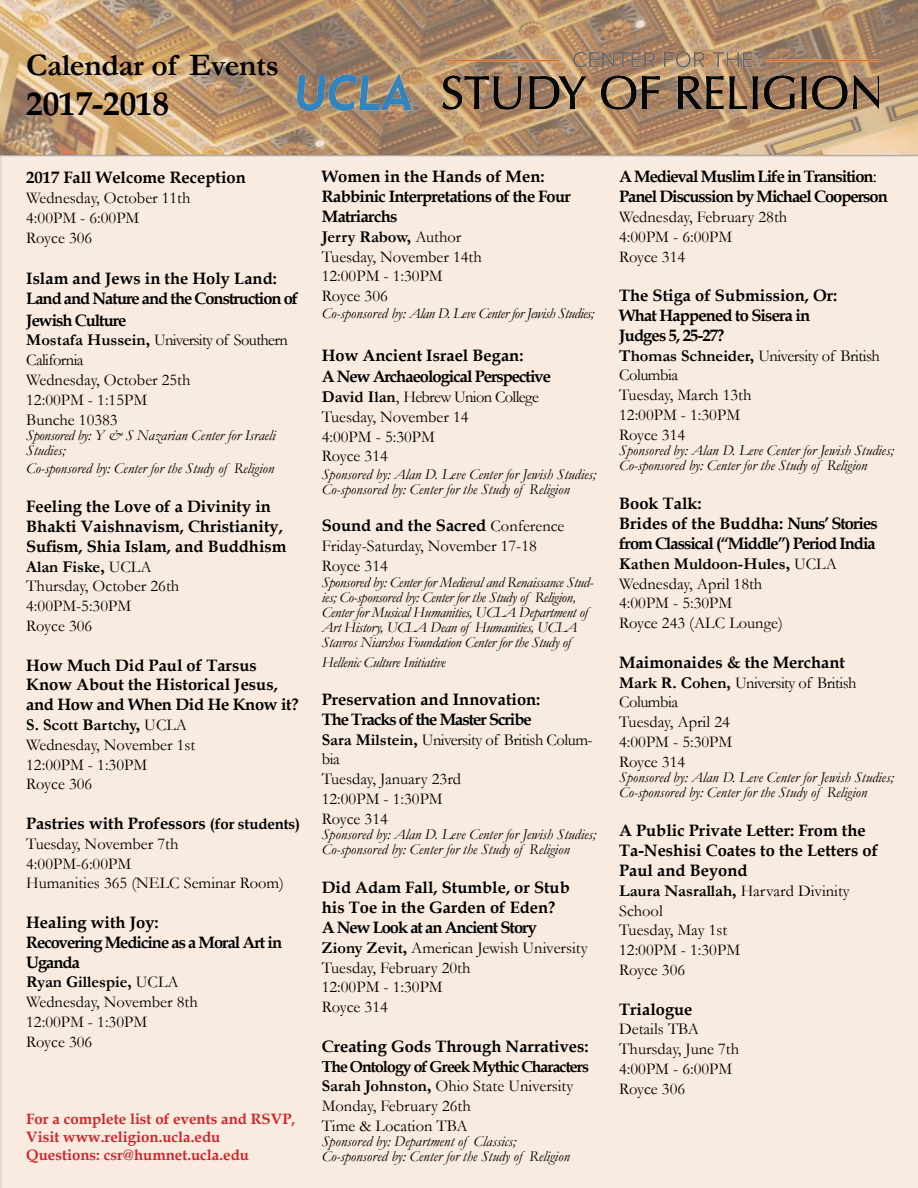
<style>
.page{position:relative;width:918px;height:1188px;background:#fff}
.page>*{position:absolute;margin:0;border:0;box-sizing:border-box;transform-origin:0 0}
.t1{font:700 33px "Book Antiqua";color:#000}
.t2{font:700 31.5px "Garamond";letter-spacing:-.01em;color:#000}
.t3{font:16.5px/19.8px "Garamond";color:#000}
.t4{font:700 16.5px/19.8px "Book Antiqua";color:#000}
.t5{font:700 16.5px/19.8px "Book Antiqua";letter-spacing:-.06em;color:#000}
.t6{font:16.5px/19.8px "Garamond";letter-spacing:-.02em;color:#000}
.t7{font:16.5px/19.8px "Garamond";letter-spacing:-.025em;color:#000}
.t8{font:16.5px/19.8px "Garamond";letter-spacing:-.03em;color:#000}
.t9{font:700 16.5px/19.8px "Book Antiqua";letter-spacing:-.04em;color:#000}
.t10{font:700 16.5px/19.8px "Book Antiqua";letter-spacing:-.05em;color:#000}
.t11{font:700 15.75px "Book Antiqua";letter-spacing:-.06em;color:#000}
.t12{font:italic 15px/15px "Garamond";color:#000}
.t13{font:italic 15px/15px "Garamond";letter-spacing:-.02em;color:#000}
.t14{font:700 15px/18px "Book Antiqua";color:#d2232a}
.t15{font:italic 15px "Garamond";letter-spacing:-.03em;color:#000}
.s1{font-weight:700}
.s2{font-size:15px}
.s3{font-family:"Garamond";font-weight:400}
.s4{font-weight:400}
</style>
<div class="page">
<div style="left:0;top:156px;width:918px;height:1032px;background:#f9ebdf"></div>
<svg style="left:0;top:0;width:918px;height:156px;background:#bc9a75"></svg>
<img style="left:286px;top:52px;width:592px;height:76px">
<h2 class="t2" style="left:26px;top:44px;width:254px">Calendar of Events</h2>
<h1 class="t1" style="left:26px;top:81px;width:144px">2017-2018</h1>
<p class="t4" style="left:26px;top:168px;width:221px">2017 Fall Welcome Reception</p>
<p class="t3" style="left:26px;top:188px;width:166px">Wednesday, October 11th<br>4:00PM - 6:00PM<br>Royce 306</p>
<p class="t5" style="left:26px;top:269px;width:274px">Islam and Jews in the Holy Land:<br>Land and Nature and the Construction of</p>
<p class="t5" style="left:26px;top:310px;width:102px">Jewish Culture</p>
<p class="t3" style="left:26px;top:330px;width:263px"><span class="s1">Mostafa Hussein,</span> University of Southern<br>California<br>Wednesday, October 25th<br>12:00PM - 1:15PM<br>Bunche 10383</p>
<p class="t12" style="left:26px;top:427px;width:251px">Sponsored by: Y &amp; S Nazarian Center for Israeli<br>Studies;</p>
<p class="t12" style="left:26px;top:460px;width:249px">Co-sponsored by: Center for the Study of Religion</p>
<p class="t4" style="left:26px;top:497px;width:262px">Feeling the Love of a Divinity in<br>Bhakti Vaishnavism, Christianity,<br>Sufism, Shia Islam, and Buddhism</p>
<p class="t3" style="left:26px;top:556px;width:155px"><span class="s1">Alan Fiske,</span> UCLA<br>Thursday, October 26th<br>4:00PM-5:30PM<br>Royce 306</p>
<p class="t4" style="left:26px;top:655px;width:274px">How Much Did Paul of Tarsus<br>Know About the Historical Jesus, and How and When Did He Know it?</p>
<p class="t3" style="left:26px;top:715px;width:171px"><span class="s1">S. Scott Bartchy,</span> UCLA<br>Wednesday, November 1st<br>12:00PM - 1:30PM<br>Royce 306</p>
<p class="t4" style="left:26px;top:814px;width:275px">Pastries with Professors <span class="s2">(for students)</span></p>
<p class="t3" style="left:26px;top:833px;width:259px">Tuesday, November 7th<br>4:00PM-6:00PM<br>Humanities 365 (NELC Seminar Room)</p>
<p class="t5" style="left:26px;top:913px;width:257px">Healing with Joy:<br>Recovering Medicine as a Moral Art in<br>Uganda</p>
<p class="t3" style="left:26px;top:972px;width:173px"><span class="s1">Ryan Gillespie,</span> UCLA<br>Wednesday, November 8th<br>12:00PM - 1:30PM<br>Royce 306</p>
<p class="t14" style="left:26px;top:1110px;width:271px">For a complete list of events and RSVP,<br>Visit www.religion.ucla.edu<br>Questions: csr@humnet.ucla.edu</p>
<p class="t9" style="left:322px;top:167px;width:251px">Women in the Hands of Men:<br>Rabbinic Interpretations of the Four<br>Matriarchs</p>
<p class="t3" style="left:322px;top:226px;width:161px"><span class="s1">Jerry Rabow,</span> Author<br>Tuesday, November 14th<br>12:00PM - 1:30PM<br>Royce 306</p>
<p class="t15" style="left:322px;top:303px;width:274px">Co-sponsored by: Alan D. Leve Center for Jewish Studies;</p>
<p class="t5" style="left:322px;top:344px;width:231px;line-height:21.6px">How Ancient Israel Began:<br>A New Archaeological Perspective</p>
<p class="t3" style="left:322px;top:386px;width:219px"><span class="s1">David Ilan</span>, Hebrew Union College<br>Tuesday, November 14<br>4:00PM - 5:30PM<br>Royce 314</p>
<p class="t12" style="left:322px;top:467px;width:276px">Sponsored by: Alan D. Leve Center for Jewish Studies;<br>Co-sponsored by: Center for the Study of Religion</p>
<p class="t4" style="left:322px;top:515px;width:244px">Sound and the Sacred <span class="s3">Conference</span></p>
<p class="t3" style="left:322px;top:535px;width:217px">Friday-Saturday, November 17-18<br>Royce 314</p>
<p class="t13" style="left:322px;top:574px;width:273px">Sponsored by: Center for Medieval and Renaissance Stud&shy;ies; Co-sponsored by: Center for the Study of Religion, Center for Musical Humanities, UCLA Department of Art History, UCLA Dean of Humanities, UCLA Stavros Niarchos Foundation Center for the Study of</p>
<p class="t13" style="left:322px;top:654px;width:125px">Hellenic Culture Initiative</p>
<p class="t4" style="left:322px;top:689px;width:220px">Preservation and Innovation:<br>The Tracks of the Master Scribe</p>
<p class="t6" style="left:322px;top:729px;width:272px"><span class="s1">Sara Milstein,</span> University of British Colum&shy;bia<br>Tuesday, January 23rd<br>12:00PM - 1:30PM<br>Royce 314</p>
<p class="t12" style="left:322px;top:826px;width:276px">Sponsored by: Alan D. Leve Center for Jewish Studies;<br>Co-sponsored by: Center for the Study of Religion</p>
<p class="t4" style="left:322px;top:878px;width:249px">Did Adam Fall, Stumble, or Stub his Toe in the Garden of Eden?<br>A New Look at an Ancient Story</p>
<p class="t3" style="left:322px;top:937px;width:267px"><span class="s1">Ziony Zevit,</span> American Jewish University<br>Tuesday, February 20th<br>12:00PM - 1:30PM<br>Royce 314</p>
<p class="t4" style="left:322px;top:1036px;width:268px">Creating Gods Through Narratives:</p>
<p class="t11" style="left:322px;top:1055px;width:269px">The Ontology of Greek Mythic Characters</p>
<p class="t3" style="left:322px;top:1076px;width:253px"><span class="s1">Sarah Johnston,</span> Ohio State University<br>Monday, February 26th<br>Time &amp; Location TBA</p>
<p class="t12" style="left:322px;top:1133px;width:249px">Sponsored by: Department of Classics;<br>Co-sponsored by: Center for the Study of Religion</p>
<p class="t5" style="left:619px;top:167px;width:270px">A Medieval Muslim Life in Transition<span class="s4">:<br></span>Panel Discussion by Michael Cooperson</p>
<p class="t3" style="left:619px;top:206px;width:170px">Wednesday, February 28th<br>4:00PM - 6:00PM<br>Royce 314</p>
<p class="t10" style="left:619px;top:286px;width:220px">The Stiga of Submission, Or:<br>What Happened to Sisera in<br>Judges 5, 25-27?</p>
<p class="t7" style="left:619px;top:345px;width:262px"><span class="s1">Thomas Schneider,</span> University of British<br>Columbia<br>Tuesday, March 13th<br>12:00PM - 1:30PM<br>Royce 314</p>
<p class="t12" style="left:619px;top:442px;width:276px">Sponsored by: Alan D. Leve Center for Jewish Studies;<br>Co-sponsored by: Center for the Study of Religion</p>
<p class="t5" style="left:619px;top:494px;width:260px">Book Talk:<br>Brides of the Buddha: Nuns’ Stories from Classical (“Middle”) Period India</p>
<p class="t3" style="left:619px;top:553px;width:219px"><span class="s1">Kathen Muldoon-Hules,</span> UCLA<br>Wednesday, April 18th<br>4:00PM - 5:30PM<br>Royce 243 (ALC Lounge)</p>
<p class="t4" style="left:619px;top:652px;width:227px">Maimonaides &amp; the Merchant</p>
<p class="t8" style="left:619px;top:672px;width:239px"><span class="s1">Mark R. Cohen,</span> University of British<br>Columbia<br>Tuesday, April 24<br>4:00PM - 5:30PM<br>Royce 314</p>
<p class="t12" style="left:619px;top:769px;width:276px">Sponsored by: Alan D. Leve Center for Jewish Studies;<br>Co-sponsored by: Center for the Study of Religion</p>
<p class="t4" style="left:619px;top:821px;width:260px">A Public Private Letter: From the<br>Ta-Neshisi Coates to the Letters of<br>Paul and Beyond</p>
<p class="t3" style="left:619px;top:880px;width:232px"><span class="s1">Laura Nasrallah,</span> Harvard Divinity<br>School<br>Tuesday, May 1st<br>12:00PM - 1:30PM<br>Royce 306</p>
<p class="t4" style="left:619px;top:999px;width:75px">Trialogue</p>
<p class="t3" style="left:619px;top:1019px;width:121px">Details TBA<br>Thursday, June 7th<br>4:00PM - 6:00PM<br>Royce 306</p>
</div>
